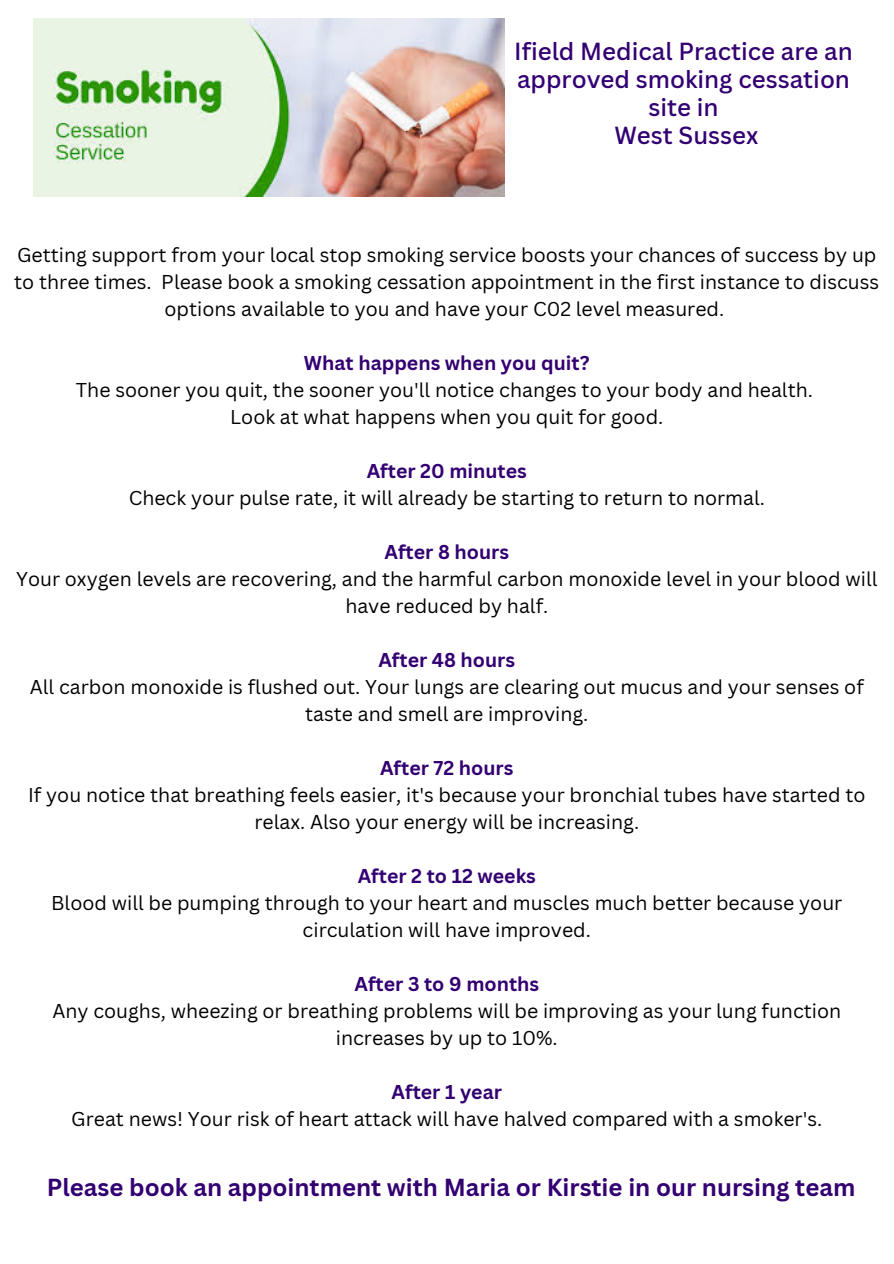
<style>
.page{position:relative;width:894px;height:1264px;background:#fff}
.page>*{position:absolute;margin:0;border:0;box-sizing:border-box;transform-origin:0 0}
.t1{font:500 24px/27.8px "Canva Sans";color:#330072;text-align:center}
.t2{font:700 24px "Canva Sans";color:#330072}
.t3{font:19.5px/27px "Canva Sans";color:#000;text-align:center}
.t4{font:700 19.5px "Canva Sans";color:#330072}
</style>
<div class="page">
<img style="left:33px;top:19px;width:471px;height:178px">
<p class="t1" style="left:514px;top:37px;width:340px">Ifield Medical Practice are an approved smoking cessation site in<br>West Sussex</p>
<p class="t3" style="left:14px;top:241px;width:866px">Getting support from your local stop smoking service boosts your chances of success by up to three times. Please book a smoking cessation appointment in the first instance to discuss options available to you and have your C02 level measured.</p>
<h1 class="t4" style="left:304px;top:349px;width:287px">What happens when you quit?</h1>
<p class="t3" style="left:76px;top:376px;width:738px">The sooner you quit, the sooner you'll notice changes to your body and health.</p>
<p class="t3" style="left:230px;top:403px;width:434px">Look at what happens when you quit for good.</p>
<p class="t4" style="left:366px;top:457px;width:162px">After 20 minutes</p>
<p class="t3" style="left:129px;top:484px;width:637px">Check your pulse rate, it will already be starting to return to normal.</p>
<p class="t4" style="left:384px;top:538px;width:126px">After 8 hours</p>
<p class="t3" style="left:16px;top:565px;width:862px">Your oxygen levels are recovering, and the harmful carbon monoxide level in your blood will have reduced by half.</p>
<p class="t4" style="left:378px;top:646px;width:138px">After 48 hours</p>
<p class="t3" style="left:30px;top:673px;width:835px">All carbon monoxide is flushed out. Your lungs are clearing out mucus and your senses of taste and smell are improving.</p>
<p class="t4" style="left:380px;top:754px;width:135px">After 72 hours</p>
<p class="t3" style="left:28px;top:781px;width:838px">If you notice that breathing feels easier, it's because your bronchial tubes have started to relax. Also your energy will be increasing.</p>
<p class="t4" style="left:357px;top:862px;width:180px">After 2 to 12 weeks</p>
<p class="t3" style="left:51px;top:889px;width:792px">Blood will be pumping through to your heart and muscles much better because your circulation will have improved.</p>
<p class="t4" style="left:354px;top:970px;width:186px">After 3 to 9 months</p>
<p class="t3" style="left:52px;top:997px;width:790px">Any coughs, wheezing or breathing problems will be improving as your lung function increases by up to 10%.</p>
<p class="t4" style="left:391px;top:1078px;width:112px">After 1 year</p>
<p class="t3" style="left:71px;top:1105px;width:752px">Great news! Your risk of heart attack will have halved compared with a smoker's.</p>
<h1 class="t2" style="left:47px;top:1170px;width:809px">Please book an appointment with Maria or Kirstie in our nursing team</h1>
</div>
